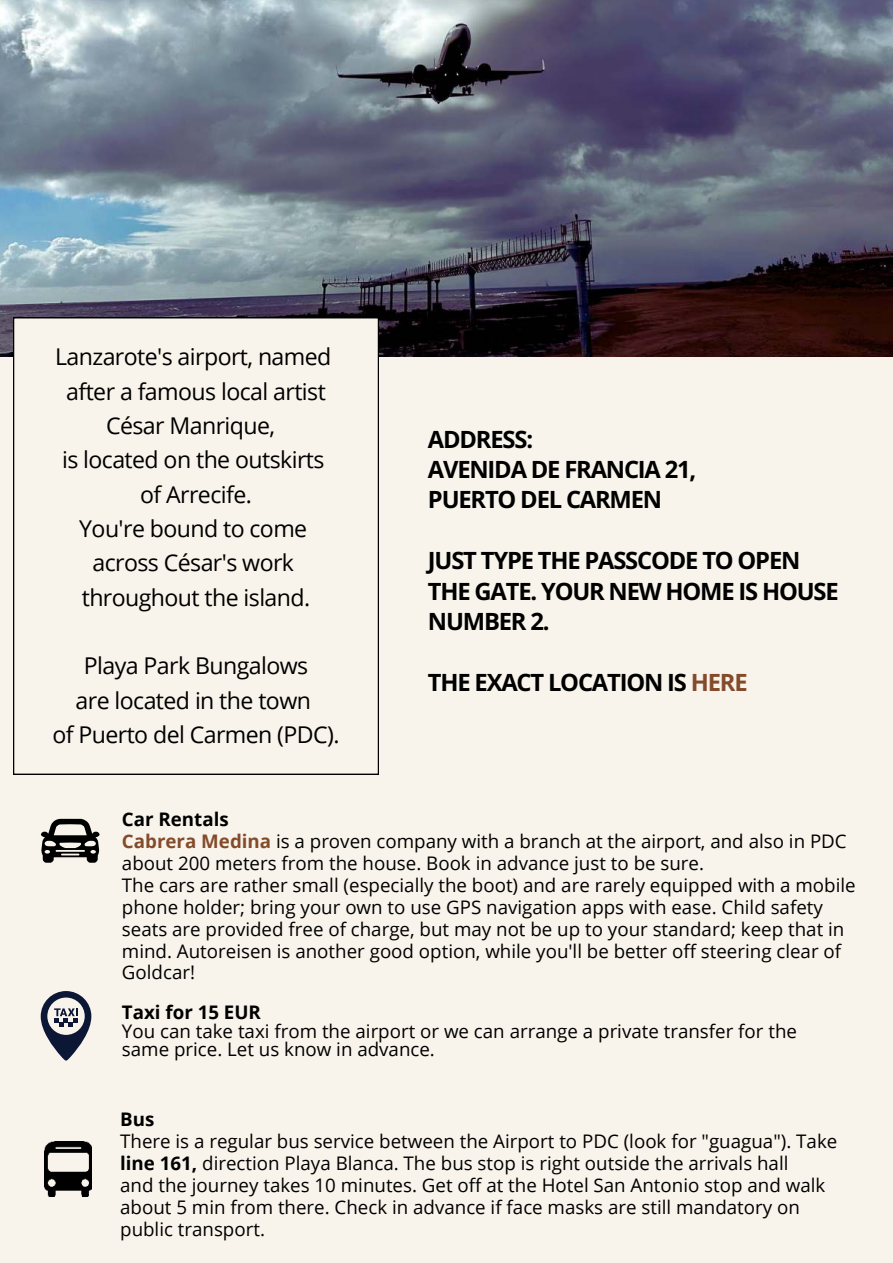
<style>
.page{position:relative;width:893px;height:1263px;background:#f8f4eb}
.page>*{position:absolute;margin:0;border:0;box-sizing:border-box;transform-origin:0 0}
.t1{font:700 23.77px/30.4px "Open Sans";letter-spacing:-.05em;color:#000}
.t2{font:23.1px/34.3px "Open Sans";letter-spacing:-.025em;color:#000;text-align:center}
.t3{font:18.75px/22px "Open Sans";color:#000}
.t4{font:700 18.75px "Open Sans";color:#000}
.s1{color:#844b2b}
.s2{font-weight:700}
.s3{font-weight:700;color:#844b2b}
</style>
<div class="page">
<img style="left:0;top:0;width:893px;height:356px">
<svg style="left:13px;top:317px;width:366px;height:458px"></svg>
<svg style="left:41px;top:991px;width:50px;height:70px"></svg>
<img style="left:44px;top:1142px;width:47px;height:54px">
<svg style="left:41px;top:819px;width:59px;height:44px"></svg>
<p class="t2" style="left:55px;top:339px;width:278px">Lanzarote's airport, named after a famous local artist<br>César Manrique,<br>is located on the outskirts of Arrecife.<br>You're bound to come across César's work throughout the island.</p>
<p class="t2" style="left:52px;top:648px;width:289px">Playa Park Bungalows<br>are located in the town<br>of Puerto del Carmen (PDC).</p>
<p class="t1" style="left:428px;top:423px;width:270px">ADDRESS:<br>AVENIDA DE FRANCIA 21,<br>PUERTO DEL CARMEN</p>
<p class="t1" style="left:428px;top:545px;width:412px">JUST TYPE THE PASSCODE TO OPEN<br>THE GATE. YOUR NEW HOME IS HOUSE<br>NUMBER 2.</p>
<p class="t1" style="left:428px;top:666px;width:321px">THE EXACT LOCATION IS <span class="s1">HERE</span></p>
<p class="t3" style="left:122px;top:807px;width:735px"><span class="s2">Car Rentals<br></span><span class="s3">Cabrera Medina</span> is a proven company with a branch at the airport, and also in PDC about 200 meters from the house. Book in advance just to be sure.<br>The cars are rather small (especially the boot) and are rarely equipped with a mobile phone holder; bring your own to use GPS navigation apps with ease. Child safety seats are provided free of charge, but may not be up to your standard; keep that in mind. Autoreisen is another good option, while you'll be better off steering clear of Goldcar!</p>
<p class="t4" style="left:122px;top:999px;width:140px">Taxi for 15 EUR</p>
<p class="t3" style="left:122px;top:1021px;width:676px;line-height:18.6px">You can take taxi from the airport or we can arrange a private transfer for the same price. Let us know in advance.</p>
<p class="t4" style="left:120px;top:1106px;width:36px">Bus</p>
<p class="t3" style="left:120px;top:1130px;width:718px">There is a regular bus service between the Airport to PDC (look for "guagua"). Take <span class="s2">line 161,</span> direction Playa Blanca. The bus stop is right outside the arrivals hall<br>and the journey takes 10 minutes. Get off at the Hotel San Antonio stop and walk about 5 min from there. Check in advance if face masks are still mandatory on public transport.</p>
</div>
